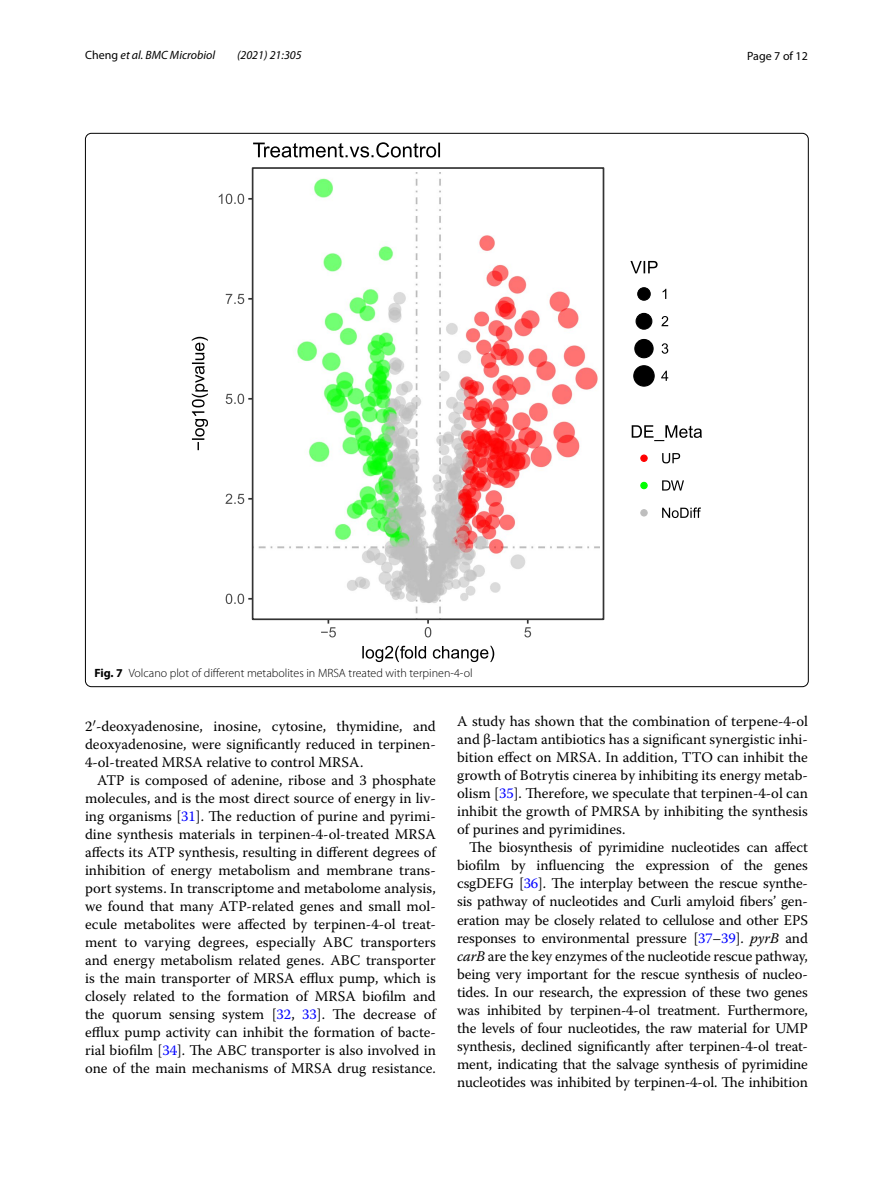
<style>
.page{position:relative;width:893px;height:1187px;background:#fff}
.page>*{position:absolute;margin:0;border:0;box-sizing:border-box;transform-origin:0 0}
.t1{font:14.7px/18px "Warnock Pro";color:#000;text-align:justify}
.t2{font:300 12px "Myriad Pro";color:#000}
.t3{font:italic 12px "Myriad Pro";color:#000}
.t4{font:12px "Myriad Pro";color:#000}
.s1{font-style:normal}
.s2{font-weight:700}
.s3{color:#00f}
.s4{font-style:italic}
</style>
<div class="page">
<img style="left:258px;top:172px;width:342px;height:442px">
<div style="left:252px;top:167px;width:352px;height:453px;border:2px solid #333"></div>
<svg style="left:226px;top:593px;width:27px;height:11px"></svg>
<svg style="left:225px;top:493px;width:28px;height:11px"></svg>
<svg style="left:226px;top:393px;width:27px;height:11px"></svg>
<svg style="left:226px;top:294px;width:27px;height:10px"></svg>
<svg style="left:219px;top:194px;width:34px;height:10px"></svg>
<svg style="left:321px;top:619px;width:15px;height:18px"></svg>
<svg style="left:425px;top:619px;width:6px;height:18px"></svg>
<svg style="left:524px;top:619px;width:7px;height:18px"></svg>
<svg style="left:362px;top:645px;width:132px;height:17px"></svg>
<svg style="left:192px;top:337px;width:16px;height:113px"></svg>
<svg style="left:630px;top:261px;width:28px;height:12px"></svg>
<svg style="left:637px;top:287px;width:14px;height:14px"></svg>
<svg style="left:635px;top:313px;width:17px;height:17px"></svg>
<svg style="left:634px;top:339px;width:20px;height:19px"></svg>
<svg style="left:633px;top:365px;width:22px;height:21px"></svg>
<svg style="left:663px;top:289px;width:3px;height:10px"></svg>
<svg style="left:661px;top:316px;width:7px;height:10px"></svg>
<svg style="left:662px;top:343px;width:6px;height:11px"></svg>
<svg style="left:661px;top:370px;width:7px;height:11px"></svg>
<svg style="left:632px;top:425px;width:70px;height:16px"></svg>
<svg style="left:640px;top:454px;width:8px;height:8px"></svg>
<svg style="left:640px;top:482px;width:8px;height:7px"></svg>
<svg style="left:640px;top:509px;width:8px;height:7px"></svg>
<svg style="left:662px;top:453px;width:18px;height:10px"></svg>
<svg style="left:662px;top:480px;width:22px;height:10px"></svg>
<svg style="left:662px;top:507px;width:39px;height:11px"></svg>
<svg style="left:253px;top:142px;width:187px;height:15px"></svg>
<p class="t3" style="left:85px;top:48px;width:132px"><span class="s1">Cheng</span> et al. BMC Microbiol</p>
<p class="t3" style="left:237px;top:48px;width:66px">(2021) 21:305</p>
<p class="t4" style="left:747px;top:48px;width:62px">Page 7 of 12</p>
<p class="t2" style="left:94px;top:666px;width:380px"><span class="s2">Fig. 7</span> Volcano plot of different metabolites in MRSA treated with terpinen-4-ol</p>
<p class="t1" style="left:85px;top:716px;width:352px">2 -deoxyadenosine, inosine, cytosine, thymidine, and deoxyadenosine, were significantly reduced in terpinen-4-ol-treated MRSA relative to control MRSA.</p>
<p class="t1" style="left:85px;top:770px;width:352px;text-indent:12px">ATP is composed of adenine, ribose and 3 phosphate molecules, and is the most direct source of energy in liv&shy;ing organisms [<span class="s3">31</span>]. The reduction of purine and pyrimi&shy;dine synthesis materials in terpinen-4-ol-treated MRSA affects its ATP synthesis, resulting in different degrees of inhibition of energy metabolism and membrane trans&shy;port systems. In transcriptome and metabolome analysis, we found that many ATP-related genes and small mol&shy;ecule metabolites were affected by terpinen-4-ol treat&shy;ment to varying degrees, especially ABC transporters and energy metabolism related genes. ABC transporter is the main transporter of MRSA efflux pump, which is closely related to the formation of MRSA biofilm and the quorum sensing system [<span class="s3">32</span>, <span class="s3">33</span>]. The decrease of efflux pump activity can inhibit the formation of bacte&shy;rial biofilm [<span class="s3">34</span>]. The ABC transporter is also involved in one of the main mechanisms of MRSA drug resistance.</p>
<p class="t1" style="left:457px;top:712px;width:352px">A study has shown that the combination of terpene-4-ol and β-lactam antibiotics has a significant synergistic inhi&shy;bition effect on MRSA. In addition, TTO can inhibit the growth of Botrytis cinerea by inhibiting its energy metab&shy;olism [<span class="s3">35</span>]. Therefore, we speculate that terpinen-4-ol can inhibit the growth of PMRSA by inhibiting the synthesis of purines and pyrimidines.</p>
<p class="t1" style="left:457px;top:838px;width:352px;text-indent:12px">The biosynthesis of pyrimidine nucleotides can affect biofilm by influencing the expression of the genes csgDEFG [<span class="s3">36</span>]. The interplay between the rescue synthe&shy;sis pathway of nucleotides and Curli amyloid fibers’ gen&shy;eration may be closely related to cellulose and other EPS responses to environmental pressure [<span class="s3">37</span>–<span class="s3">39</span>]. <span class="s4">pyrB</span> and <span class="s4">carB</span> are the key enzymes of the nucleotide rescue pathway, being very important for the rescue synthesis of nucleo&shy;tides. In our research, the expression of these two genes was inhibited by terpinen-4-ol treatment. Furthermore, the levels of four nucleotides, the raw material for UMP synthesis, declined significantly after terpinen-4-ol treat&shy;ment, indicating that the salvage synthesis of pyrimidine nucleotides was inhibited by terpinen-4-ol. The inhibition</p>
</div>
